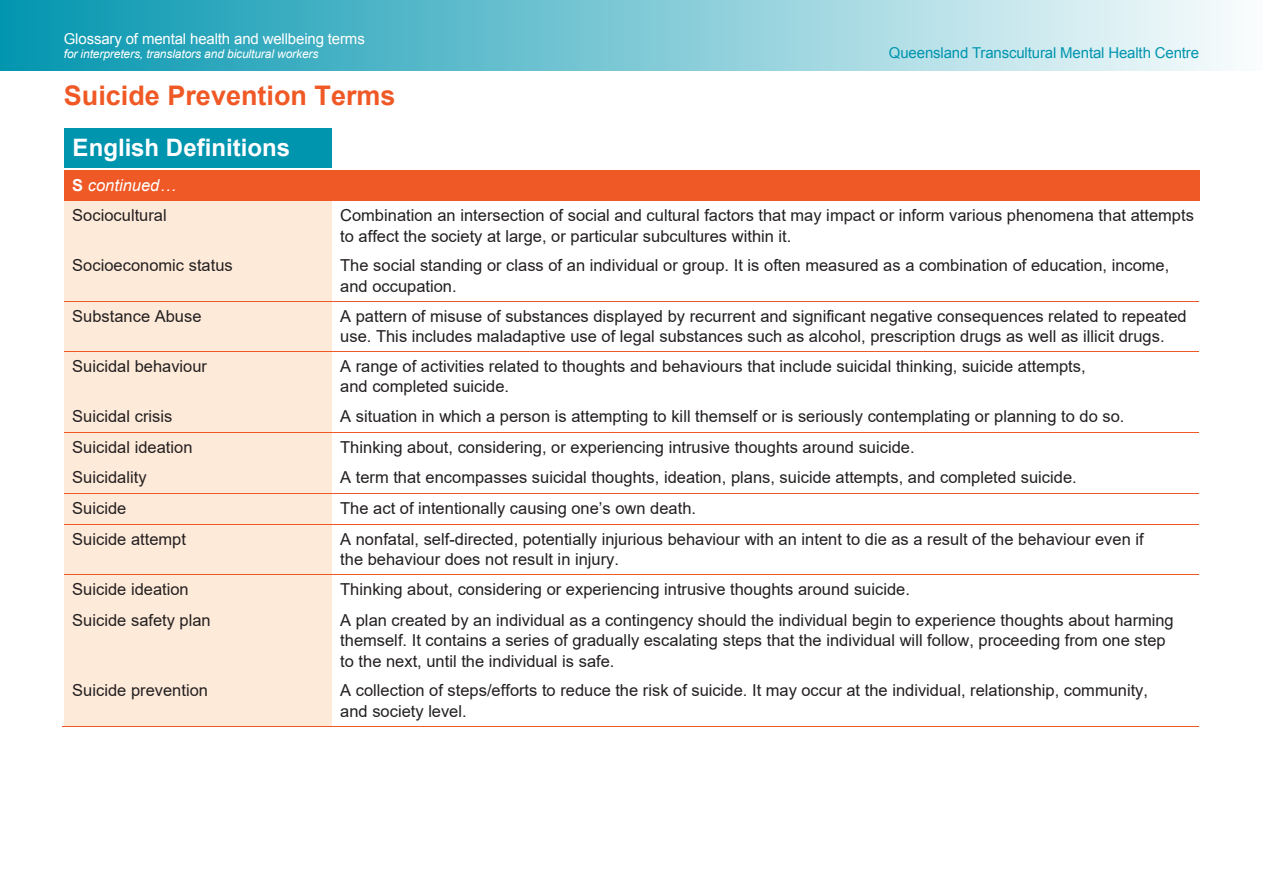
<style>
.page{position:relative;width:1263px;height:893px;background:#fff}
.page>*{position:absolute;margin:0;border:0;box-sizing:border-box;transform-origin:0 0}
.t1{font:700 27px "Arial";color:#f05925}
.t2{font:700 24px "Arial";color:#fff}
.t3{font:16.5px/20.5px "Arial";color:#231f20}
.t4{font:15px "Arial";letter-spacing:-.01em;color:#0095af}
.t5{font:15px "Arial";letter-spacing:-.01em;color:#fff}
.t6{font:italic 12px "Arial";letter-spacing:-.01em;color:#fff}
.s1{font-weight:700;color:#fff}
.s2{font-style:italic;color:#fff}
</style>
<div class="page">
<div style="left:64px;top:129px;width:268px;height:39px;background:#0095af"></div>
<div style="left:64px;top:171px;width:1135px;height:30px;background:#ef5925"></div>
<hr style="left:64px;top:170px;width:1135px;height:1px;background:#ef5925">
<div style="left:64px;top:201px;width:268px;height:50px;background:#feead9"></div>
<div style="left:64px;top:252px;width:268px;height:49px;background:#feead9"></div>
<hr style="left:64px;top:251px;width:268px;height:1px;background:#f05925">
<hr style="left:332px;top:251px;width:867px;height:1px;background:#f05925">
<div style="left:64px;top:302px;width:268px;height:50px;background:#feead9"></div>
<hr style="left:64px;top:301px;width:268px;height:1px;background:#ef5925">
<hr style="left:332px;top:301px;width:867px;height:1px;background:#ef5925">
<div style="left:64px;top:352px;width:268px;height:50px;background:#feead9"></div>
<hr style="left:64px;top:351px;width:268px;height:1px;background:#ef5925">
<hr style="left:332px;top:351px;width:867px;height:1px;background:#ef5925">
<div style="left:64px;top:402px;width:268px;height:30px;background:#feead9"></div>
<div style="left:64px;top:433px;width:268px;height:30px;background:#feead9"></div>
<hr style="left:64px;top:432px;width:268px;height:1px;background:#f05925">
<hr style="left:332px;top:432px;width:867px;height:1px;background:#f05925">
<div style="left:64px;top:464px;width:268px;height:30px;background:#feead9"></div>
<hr style="left:64px;top:463px;width:268px;height:1px;background:#f05925">
<hr style="left:332px;top:463px;width:867px;height:1px;background:#f05925">
<div style="left:64px;top:494px;width:268px;height:30px;background:#feead9"></div>
<hr style="left:64px;top:493px;width:268px;height:1px;background:#f05925">
<hr style="left:332px;top:493px;width:867px;height:1px;background:#f05925">
<div style="left:64px;top:525px;width:268px;height:49px;background:#feead9"></div>
<hr style="left:64px;top:524px;width:268px;height:1px;background:#f05925">
<hr style="left:332px;top:524px;width:867px;height:1px;background:#f05925">
<div style="left:64px;top:575px;width:268px;height:30px;background:#feead9"></div>
<hr style="left:64px;top:574px;width:268px;height:1px;background:#f05925">
<hr style="left:332px;top:574px;width:867px;height:1px;background:#f05925">
<div style="left:64px;top:606px;width:268px;height:70px;background:#feead9"></div>
<hr style="left:64px;top:605px;width:268px;height:1px;background:#f05925">
<hr style="left:332px;top:605px;width:867px;height:1px;background:#f05925">
<div style="left:64px;top:676px;width:268px;height:50px;background:#feead9"></div>
<hr style="left:63px;top:726px;width:269px;height:1px;background:#f05925">
<hr style="left:331px;top:726px;width:868px;height:1px;background:#f05925">
<div style="left:0;top:0;width:1263px;height:71px;background:linear-gradient(to right,#0295af,#fbfdfd)"></div>
<p class="t5" style="left:64px;top:29px;width:303px">Glossary of mental health and wellbeing terms</p>
<p class="t6" style="left:64px;top:46px;width:256px">for interpreters, translators and bicultural workers</p>
<p class="t4" style="left:889px;top:43px;width:312px">Queensland Transcultural Mental Health Centre</p>
<p class="t1" style="left:64px;top:76px;width:333px">Suicide Prevention Terms</p>
<p class="t2" style="left:73px;top:131px;width:219px">English Definitions</p>
<p class="t3" style="left:72px;top:169px;width:105px;line-height:30.6px"><span class="s1">S</span> <span class="s2">continued…<br></span>Sociocultural</p>
<p class="t3" style="left:340px;top:205px;width:855px">Combination an intersection of social and cultural factors that may impact or inform various phenomena that attempts to affect the society at large, or particular subcultures within it.</p>
<p class="t3" style="left:72px;top:255px;width:162px">Socioeconomic status</p>
<p class="t3" style="left:340px;top:255px;width:831px">The social standing or class of an individual or group. It is often measured as a combination of education, income, and occupation.</p>
<p class="t3" style="left:72px;top:306px;width:131px">Substance Abuse</p>
<p class="t3" style="left:340px;top:306px;width:848px">A pattern of misuse of substances displayed by recurrent and significant negative consequences related to repeated use. This includes maladaptive use of legal substances such as alcohol, prescription drugs as well as illicit drugs.</p>
<p class="t3" style="left:72px;top:356px;width:136px">Suicidal behaviour</p>
<p class="t3" style="left:340px;top:356px;width:747px">A range of activities related to thoughts and behaviours that include suicidal thinking, suicide attempts, and completed suicide.</p>
<p class="t3" style="left:72px;top:406px;width:101px">Suicidal crisis</p>
<p class="t3" style="left:340px;top:406px;width:786px">A situation in which a person is attempting to kill themself or is seriously contemplating or planning to do so.</p>
<p class="t3" style="left:72px;top:437px;width:122px">Suicidal ideation</p>
<p class="t3" style="left:340px;top:437px;width:576px">Thinking about, considering, or experiencing intrusive thoughts around suicide.</p>
<p class="t3" style="left:72px;top:467px;width:76px">Suicidality</p>
<p class="t3" style="left:340px;top:467px;width:738px">A term that encompasses suicidal thoughts, ideation, plans, suicide attempts, and completed suicide.</p>
<p class="t3" style="left:72px;top:498px;width:56px">Suicide</p>
<p class="t3" style="left:340px;top:498px;width:357px">The act of intentionally causing one’s own death.</p>
<p class="t3" style="left:72px;top:528px;width:115px">Suicide attempt</p>
<p class="t3" style="left:340px;top:528px;width:805px">A nonfatal, self-directed, potentially injurious behaviour with an intent to die as a result of the behaviour even if the behaviour does not result in injury.</p>
<p class="t3" style="left:72px;top:579px;width:118px">Suicide ideation</p>
<p class="t3" style="left:340px;top:579px;width:571px">Thinking about, considering or experiencing intrusive thoughts around suicide.</p>
<p class="t3" style="left:72px;top:609px;width:140px">Suicide safety plan</p>
<p class="t3" style="left:340px;top:609px;width:835px">A plan created by an individual as a contingency should the individual begin to experience thoughts about harming themself. It contains a series of gradually escalating steps that the individual will follow, proceeding from one step to the next, until the individual is safe.</p>
<p class="t3" style="left:72px;top:680px;width:137px">Suicide prevention</p>
<p class="t3" style="left:340px;top:680px;width:809px">A collection of steps/efforts to reduce the risk of suicide. It may occur at the individual, relationship, community, and society level.</p>
</div>
